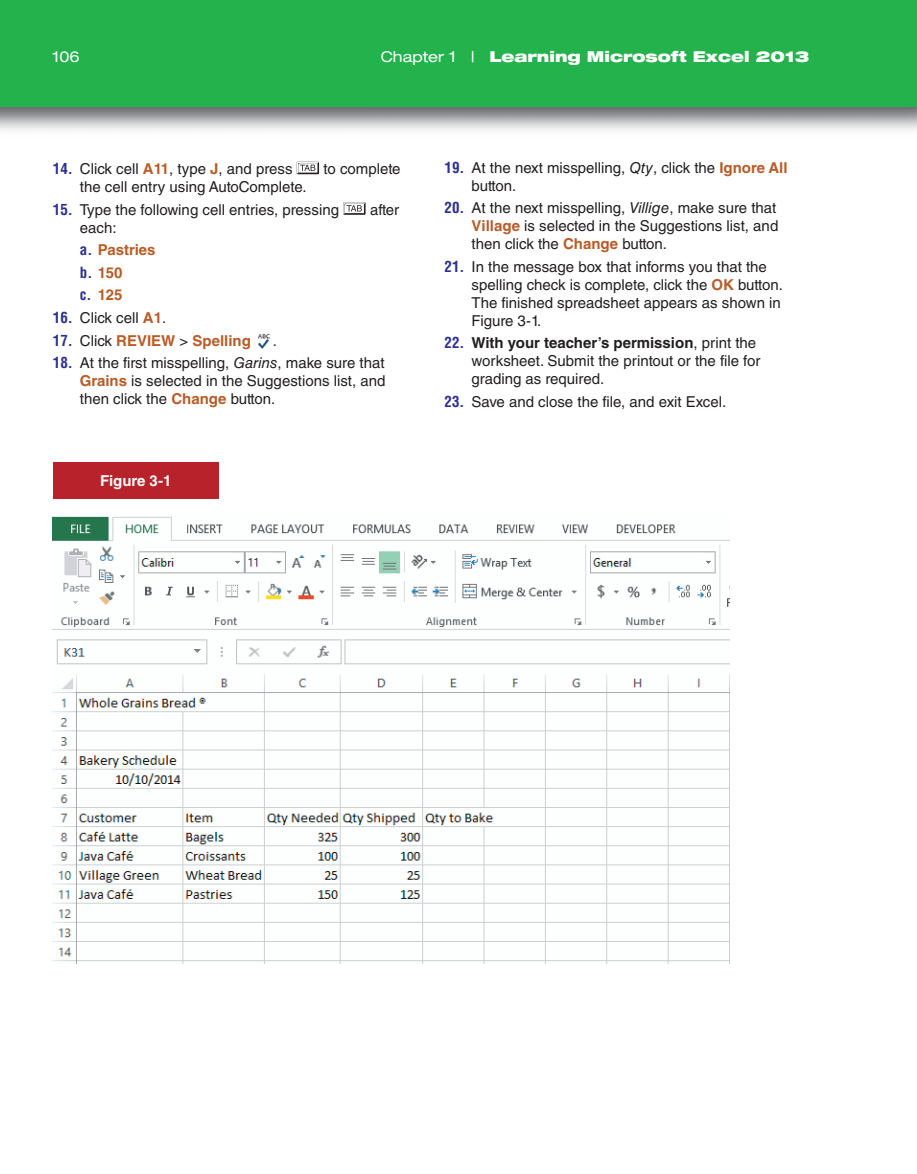
<style>
.page{position:relative;width:917px;height:1174px;background:#fff}
.page>*{position:absolute;margin:0;border:0;box-sizing:border-box;transform-origin:0 0}
.t1{font:15px/18px "Helvetica LT Std";color:#231f20}
.t2{font:700 15px/22.5px "Helvetica LT Std";color:#b95c27}
.t3{font:900 expanded 15px "Helvetica Neue LT Std";color:#fff}
.t4{font:700 15px "Helvetica LT Std";color:#fff}
.t5{font:expanded 15px "Helvetica Neue LT Std";color:#fff}
.s1{font-weight:400}
.s2{font-weight:700;font-stretch:condensed;color:#2e3092}
.s3{font-weight:700;color:#b95c27}
.s4{font-weight:400;color:#231f20}
.s5{font-stretch:condensed;color:#2e3092}
.s6{font-style:italic}
.s7{font-weight:700}
</style>
<div class="page">
<div style="left:0;top:0;width:916px;height:107px;background:#23b24b"></div>
<svg style="left:297px;top:162px;width:22px;height:12px"></svg>
<svg style="left:343px;top:202px;width:22px;height:13px"></svg>
<img style="left:257px;top:333px;width:13px;height:16px">
<img style="left:53px;top:516px;width:676px;height:447px">
<div style="left:53px;top:462px;width:166px;height:36px;background:#b8222b"></div>
<p class="t5" style="left:53px;top:48px;width:28px">106</p>
<p class="t3" style="left:381px;top:47px;width:430px"><span class="s1">Chapter 1 |</span> Learning Microsoft Excel 2013</p>
<p class="t1" style="left:53px;top:160px;width:241px"><span class="s2">14.</span> Click cell <span class="s3">A11</span>, type <span class="s3">J</span>, and press</p>
<p class="t1" style="left:323px;top:160px;width:78px">to complete</p>
<p class="t1" style="left:80px;top:178px;width:228px">the cell entry using AutoComplete.</p>
<p class="t1" style="left:53px;top:201px;width:287px"><span class="s2">15.</span> Type the following cell entries, pressing</p>
<p class="t1" style="left:370px;top:201px;width:31px">after</p>
<p class="t2" style="left:80px;top:216px;width:77px"><span class="s4">each:<br></span><span class="s5">a.</span> Pastries <span class="s5">b.</span> 150<br><span class="s5">c.</span> 125</p>
<p class="t1" style="left:53px;top:309px;width:115px"><span class="s2">16.</span> Click cell <span class="s3">A1</span>.</p>
<p class="t2" style="left:53px;top:329px;width:199px"><span class="s5">17.</span> <span class="s4">Click</span> REVIEW <span class="s4">&gt;</span> Spelling</p>
<p class="t1" style="left:273px;top:331px;width:6px">.</p>
<p class="t1" style="left:80px;top:354px;width:307px;text-align:justify;text-indent:-27px"><span class="s2">18.</span> At the first misspelling, <span class="s6">Garins</span>, make sure that <span class="s3">Grains</span> is selected in the Suggestions list, and then click the <span class="s3">Change</span> button.</p>
<p class="t4" style="left:100px;top:471px;width:73px">Figure 3-1</p>
<p class="t1" style="left:471px;top:158px;width:317px;text-indent:-27px"><span class="s2">19.</span> At the next misspelling, <span class="s6">Qty</span>, click the <span class="s3">Ignore All </span>button.</p>
<p class="t1" style="left:471px;top:199px;width:308px;text-indent:-27px"><span class="s2">20.</span> At the next misspelling, <span class="s6">Villige</span>, make sure that<br><span class="s3">Village</span> is selected in the Suggestions list, and then click the <span class="s3">Change</span> button.</p>
<p class="t1" style="left:471px;top:257px;width:313px;text-indent:-27px"><span class="s2">21.</span> In the message box that informs you that the spelling check is complete, click the <span class="s3">OK</span> button.<br>The finished spreadsheet appears as shown in Figure 3-1.</p>
<p class="t1" style="left:471px;top:334px;width:290px;text-indent:-27px"><span class="s2">22.</span> <span class="s7">With your teacher’s permission</span>, print the worksheet. Submit the printout or the file for grading as required.</p>
<p class="t1" style="left:444px;top:392px;width:283px"><span class="s2">23.</span> Save and close the file, and exit Excel.</p>
</div>
